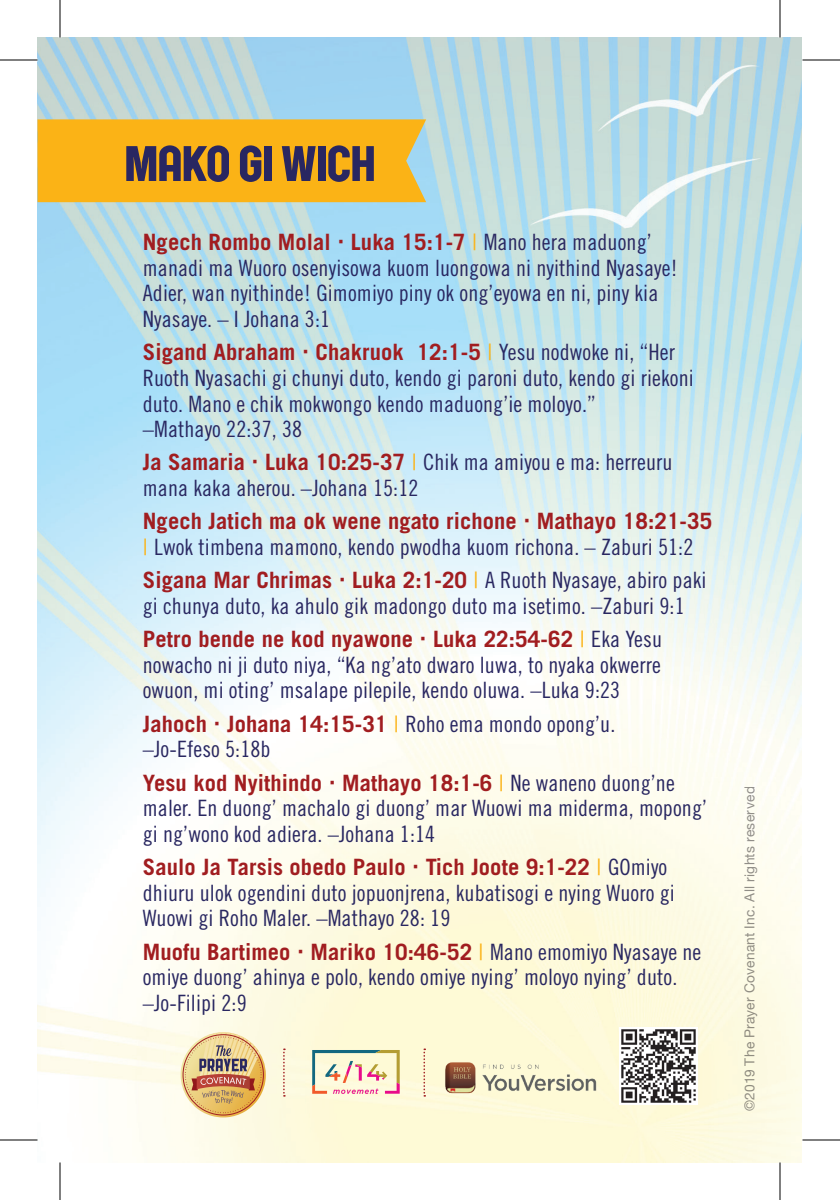
<style>
.page{position:relative;width:840px;height:1200px;background:#fff}
.page>*{position:absolute;margin:0;border:0;box-sizing:border-box;transform-origin:0 0}
.t1{font:54px "Public Gothic Circular";color:#292761;scale:1.12 1}
.t2{font:22.5px/25.8px "Trade Gothic LT Std Cn 18";letter-spacing:.005em;color:#292761}
.t3{font:700 22.5px "Trade Gothic LT Std";letter-spacing:.005em;color:#a11d20}
.t4{font:13.75px "Helvetica Neue";letter-spacing:.025em;color:#231f20}
.s1{font-family:"Trade Gothic LT Std Cn 18";font-weight:400;color:#fbb316}
.s2{font-family:"Trade Gothic LT Std Cn 18";font-weight:400;color:#292761}
.s3{font-family:"Trade Gothic LT Std";font-weight:700;color:#a11d20}
.s4{color:#fbb316}
</style>
<div class="page">
<img style="left:38px;top:38px;width:764px;height:1124px">
<div style="left:38px;top:119px;width:388px;height:83px;background:#fbb316"></div>
<img style="left:620px;top:1028px;width:77px;height:77px">
<svg style="left:312px;top:1050px;width:88px;height:44px;background:#e1d0bc"></svg>
<img style="left:423px;top:1047px;width:184px;height:61px">
<svg style="left:423px;top:1049px;width:2px;height:48px"></svg>
<svg style="left:283px;top:1049px;width:2px;height:48px"></svg>
<img style="left:181px;top:1032px;width:85px;height:86px">
<svg style="left:0;top:58px;width:38px;height:4px"></svg>
<svg style="left:802px;top:59px;width:38px;height:1px"></svg>
<svg style="left:0;top:1139px;width:38px;height:1px"></svg>
<svg style="left:802px;top:1139px;width:38px;height:1px"></svg>
<svg style="left:58px;top:0;width:4px;height:38px"></svg>
<svg style="left:59px;top:1162px;width:1px;height:38px"></svg>
<svg style="left:778px;top:0;width:4px;height:38px"></svg>
<svg style="left:778px;top:1162px;width:4px;height:38px"></svg>
<hr style="left:0;top:60px;width:38px;height:1px;background:#000">
<hr style="left:802px;top:60px;width:38px;height:1px;background:#000">
<hr style="left:0;top:1140px;width:38px;height:1px;background:#000">
<hr style="left:802px;top:1140px;width:38px;height:1px;background:#000">
<hr style="left:60px;top:0;width:1px;height:38px;background:#000">
<hr style="left:60px;top:1162px;width:1px;height:38px;background:#000">
<hr style="left:780px;top:0;width:1px;height:38px;background:#000">
<hr style="left:780px;top:1162px;width:1px;height:38px;background:#000">
<svg style="left:339px;top:240px;width:4px;height:4px"></svg>
<svg style="left:304px;top:350px;width:3px;height:4px"></svg>
<svg style="left:253px;top:461px;width:4px;height:3px"></svg>
<svg style="left:525px;top:519px;width:4px;height:4px"></svg>
<svg style="left:341px;top:578px;width:3px;height:4px"></svg>
<svg style="left:422px;top:637px;width:3px;height:4px"></svg>
<svg style="left:215px;top:722px;width:4px;height:3px"></svg>
<svg style="left:414px;top:865px;width:3px;height:4px"></svg>
<h1 class="t1" style="left:125px;top:136px;width:225px">MAKO GI WICH</h1>
<p class="t3" style="left:143px;top:228px;width:511px">Ngech Rombo Molal Luka 15:1-7 <span class="s1">|</span> <span class="s2">Mano hera maduong’</span></p>
<p class="t2" style="left:143px;top:255px;width:537px">manadi ma Wuoro osenyisowa kuom luongowa ni nyithind Nyasaye!<br>Adier, wan nyithinde! Gimomiyo piny ok ong’eyowa en ni, piny kia<br>Nyasaye. – I Johana 3:1</p>
<p class="t3" style="left:143px;top:338px;width:534px">Sigand Abraham Chakruok 12:1-5 <span class="s1">|</span> <span class="s2">Yesu nodwoke ni, “Her</span></p>
<p class="t2" style="left:143px;top:365px;width:553px">Ruoth Nyasachi gi chunyi duto, kendo gi paroni duto, kendo gi riekoni duto. Mano e chik mokwongo kendo maduong’ie moloyo.”<br>–Mathayo 22:37, 38</p>
<p class="t2" style="left:143px;top:449px;width:531px"><span class="s3">Ja Samaria Luka 10:25-37</span> <span class="s4">|</span> Chik ma amiyou e ma: herreuru mana kaka aherou. –Johana 15:12</p>
<p class="t3" style="left:143px;top:508px;width:571px">Ngech Jatich ma ok wene ngato richone Mathayo 18:21-35</p>
<p class="t2" style="left:143px;top:534px;width:552px"><span class="s4">|</span> Lwok timbena mamono, kendo pwodha kuom richona. – Zaburi 51:2</p>
<p class="t3" style="left:143px;top:566px;width:565px">Sigana Mar Chrimas Luka 2:1-20 <span class="s1">|</span> <span class="s2">A Ruoth Nyasaye, abiro paki</span></p>
<p class="t2" style="left:143px;top:593px;width:543px">gi chunya duto, ka ahulo gik madongo duto ma isetimo. –Zaburi 9:1</p>
<p class="t3" style="left:143px;top:625px;width:521px">Petro bende ne kod nyawone Luka 22:54-62 <span class="s1">|</span> <span class="s2">Eka Yesu</span></p>
<p class="t2" style="left:143px;top:652px;width:520px">nowacho ni ji duto niya, “Ka ng’ato dwaro luwa, to nyaka okwerre owuon, mi oting’ msalape pilepile, kendo oluwa. –Luka 9:23</p>
<p class="t3" style="left:143px;top:710px;width:474px">Jahoch Johana 14:15-31 <span class="s1">|</span> <span class="s2">Roho ema mondo opong’u.</span></p>
<p class="t2" style="left:143px;top:736px;width:129px">–Jo-Efeso 5:18b</p>
<p class="t3" style="left:143px;top:769px;width:533px">Yesu kod Nyithindo Mathayo 18:1-6 <span class="s1">|</span> <span class="s2">Ne waneno duong’ne</span></p>
<p class="t2" style="left:143px;top:795px;width:566px">maler. En duong’ machalo gi duong’ mar Wuowi ma miderma, mopong’ gi ng’wono kod adiera. –Johana 1:14</p>
<p class="t3" style="left:143px;top:853px;width:526px">Saulo Ja Tarsis obedo Paulo Tich Joote 9:1-22 <span class="s1">|</span> <span class="s2">GOmiyo</span></p>
<p class="t2" style="left:143px;top:880px;width:534px">dhiuru ulok ogendini duto jopuonjrena, kubatisogi e nying Wuoro gi<br>Wuowi gi Roho Maler. –Mathayo 28: 19</p>
<p class="t3" style="left:143px;top:938px;width:560px">Muofu Bartimeo Mariko 10:46-52 <span class="s1">|</span> <span class="s2">Mano emomiyo Nyasaye ne</span></p>
<p class="t2" style="left:143px;top:964px;width:536px">omiye duong’ ahinya e polo, kendo omiye nying’ moloyo nying’ duto. –Jo-Filipi 2:9</p>
<p class="t4" style="left:740px;top:1111px;width:326px;rotate:-90deg">©2019 The Prayer Covenant Inc. All rights reserved</p>
</div>
